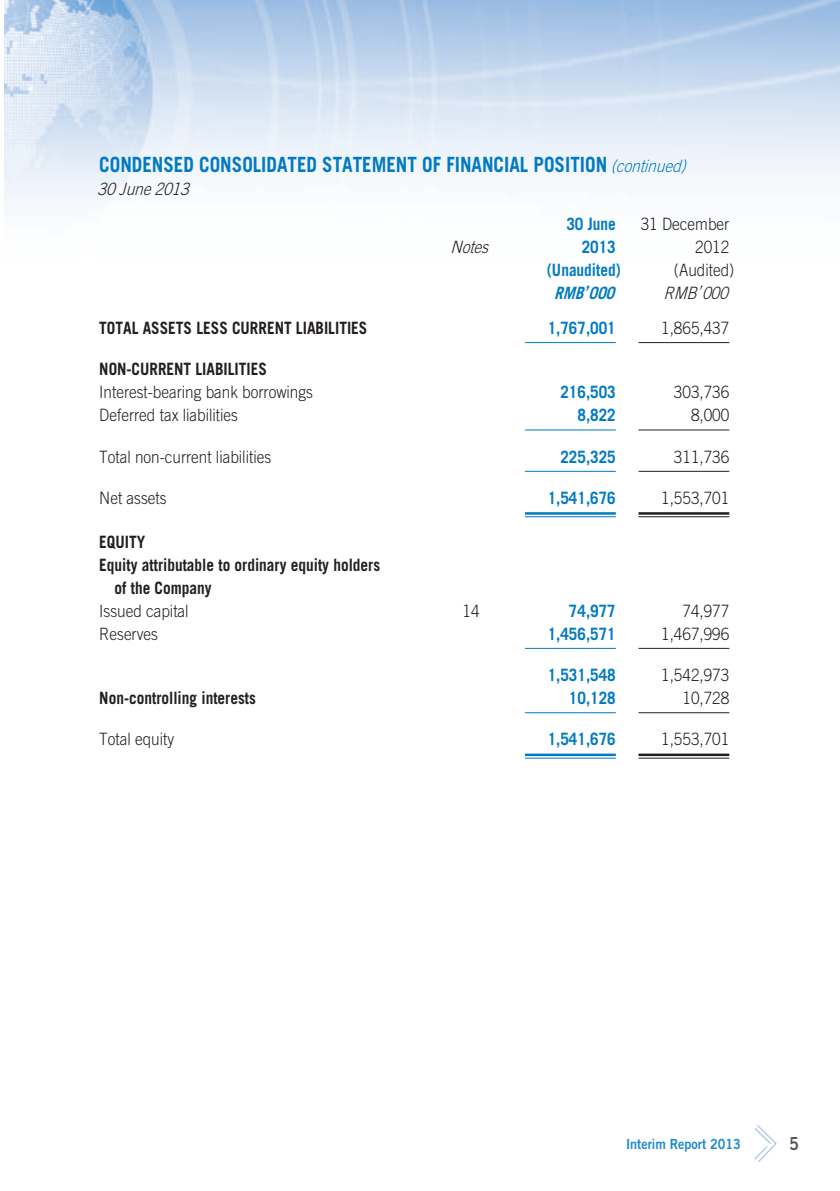
<style>
.page{position:relative;width:840px;height:1191px;background:#fff}
.page>*{position:absolute;margin:0;border:0;box-sizing:border-box;transform-origin:0 0}
.大標題{font:700 21px "Trade Gothic LT Std";color:#007ac2;scale:.9 1}
.t1{font:18px "Trade Gothic LT Std Bd 2";color:#57585a;scale:.9 1}
._1__內文{font:300 17px "Trade Gothic LT Std";color:#231f20;scale:.9 1}
._1__內文-2{font:700 17px "Trade Gothic LT Std";color:#231f20;scale:.9 1}
._1__內文-3{font:700 17px "Trade Gothic LT Std";color:#007ac2;scale:.9 1}
._1__內文-4{font:italic 300 17px "Trade Gothic LT Std";color:#231f20;scale:.9 1}
.日期{font:italic 300 17px "Trade Gothic LT Std";color:#231f20;scale:.9 1}
._1__內文-5{font:italic 700 17px "Trade Gothic LT Std";color:#007ac2;scale:.9 1}
.t2{font:14px "Trade Gothic LT Std Bd 2";color:#1c8acb;scale:.9 1}
.s1{font-weight:300;font-style:italic;font-size:17px}
</style>
<div class="page">
<svg style="left:754px;top:1125px;width:22px;height:37px"></svg>
<img style="left:5px;top:0;width:834px;height:431px">
<hr style="left:524px;top:342px;width:91px;height:1px;background:#007ac2">
<hr style="left:638px;top:342px;width:91px;height:1px;background:#231f20">
<hr style="left:524px;top:429px;width:91px;height:1px;background:#007ac2">
<hr style="left:638px;top:429px;width:91px;height:1px;background:#231f20">
<hr style="left:524px;top:471px;width:91px;height:1px;background:#007ac2">
<hr style="left:638px;top:471px;width:91px;height:1px;background:#231f20">
<hr style="left:524px;top:512px;width:91px;height:2px;background:#007ac2">
<hr style="left:524px;top:516px;width:91px;height:1px;background:#007ac2">
<hr style="left:638px;top:512px;width:91px;height:2px;background:#231f20">
<hr style="left:638px;top:516px;width:91px;height:1px;background:#231f20">
<hr style="left:524px;top:648px;width:91px;height:1px;background:#007ac2">
<hr style="left:638px;top:648px;width:91px;height:1px;background:#231f20">
<hr style="left:524px;top:712px;width:91px;height:1px;background:#007ac2">
<hr style="left:638px;top:712px;width:91px;height:1px;background:#231f20">
<hr style="left:524px;top:753px;width:91px;height:3px;background:#007ac2">
<hr style="left:524px;top:757px;width:91px;height:1px;background:#007ac2">
<hr style="left:638px;top:753px;width:91px;height:3px;background:#231f20">
<hr style="left:638px;top:757px;width:91px;height:1px;background:#231f20">
<p class="大標題" style="left:99px;top:151px;width:658px">CONDENSED CONSOLIDATED STATEMENT OF FINANCIAL POSITION <span class="s1">(continued)</span></p>
<p class="日期" style="left:97px;top:179px;width:108px">30 June 2013</p>
<p class="_1__內文-3" style="left:566px;top:213px;width:56px">30 June</p>
<p class="_1__內文" style="left:640px;top:214px;width:100px">31 December</p>
<p class="_1__內文-4" style="left:450px;top:237px;width:49px">Notes</p>
<p class="_1__內文-3" style="left:581px;top:236px;width:39px">2013</p>
<p class="_1__內文" style="left:694px;top:237px;width:39px">2012</p>
<p class="_1__內文-3" style="left:546px;top:259px;width:84px">(Unaudited)</p>
<p class="_1__內文" style="left:673px;top:260px;width:69px">(Audited)</p>
<p class="_1__內文-5" style="left:554px;top:282px;width:74px">RMB’000</p>
<p class="_1__內文-4" style="left:663px;top:283px;width:78px">RMB’000</p>
<p class="_1__內文-2" style="left:99px;top:317px;width:299px">TOTAL ASSETS LESS CURRENT LIABILITIES</p>
<p class="_1__內文-3" style="left:547px;top:317px;width:77px">1,767,001</p>
<p class="_1__內文" style="left:660px;top:318px;width:77px">1,865,437</p>
<p class="_1__內文-2" style="left:99px;top:359px;width:188px">NON-CURRENT LIABILITIES</p>
<p class="_1__內文" style="left:99px;top:382px;width:239px">Interest-bearing bank borrowings</p>
<p class="_1__內文-3" style="left:560px;top:382px;width:63px">216,503</p>
<p class="_1__內文" style="left:673px;top:382px;width:63px">303,736</p>
<p class="_1__內文" style="left:99px;top:405px;width:155px">Deferred tax liabilities</p>
<p class="_1__內文-3" style="left:577px;top:405px;width:44px">8,822</p>
<p class="_1__內文" style="left:690px;top:405px;width:44px">8,000</p>
<p class="_1__內文" style="left:99px;top:446px;width:192px">Total non-current liabilities</p>
<p class="_1__內文-3" style="left:560px;top:446px;width:63px">225,325</p>
<p class="_1__內文" style="left:673px;top:446px;width:63px">311,736</p>
<p class="_1__內文" style="left:99px;top:488px;width:76px">Net assets</p>
<p class="_1__內文-3" style="left:547px;top:487px;width:77px">1,541,676</p>
<p class="_1__內文" style="left:660px;top:488px;width:77px">1,553,701</p>
<p class="_1__內文-2" style="left:99px;top:531px;width:53px">EQUITY</p>
<p class="_1__內文-2" style="left:99px;top:554px;width:313px">Equity attributable to ordinary equity holders</p>
<p class="_1__內文-2" style="left:115px;top:577px;width:109px">of the Company</p>
<p class="_1__內文" style="left:99px;top:600px;width:101px">Issued capital</p>
<p class="_1__內文" style="left:462px;top:600px;width:20px">14</p>
<p class="_1__內文-3" style="left:568px;top:600px;width:53px">74,977</p>
<p class="_1__內文" style="left:682px;top:600px;width:53px">74,977</p>
<p class="_1__內文" style="left:99px;top:623px;width:67px">Reserves</p>
<p class="_1__內文-3" style="left:547px;top:623px;width:77px">1,456,571</p>
<p class="_1__內文" style="left:660px;top:623px;width:77px">1,467,996</p>
<p class="_1__內文-3" style="left:547px;top:664px;width:77px">1,531,548</p>
<p class="_1__內文" style="left:660px;top:665px;width:77px">1,542,973</p>
<p class="_1__內文-2" style="left:99px;top:687px;width:175px">Non-controlling interests</p>
<p class="_1__內文-3" style="left:568px;top:687px;width:53px">10,128</p>
<p class="_1__內文" style="left:682px;top:688px;width:53px">10,728</p>
<p class="_1__內文" style="left:99px;top:729px;width:85px">Total equity</p>
<p class="_1__內文-3" style="left:547px;top:729px;width:77px">1,541,676</p>
<p class="_1__內文" style="left:660px;top:729px;width:77px">1,553,701</p>
<p class="t2" style="left:625px;top:1135px;width:129px">Interim Report 2013</p>
<p class="t1" style="left:788px;top:1132px;width:12px">5</p>
</div>
